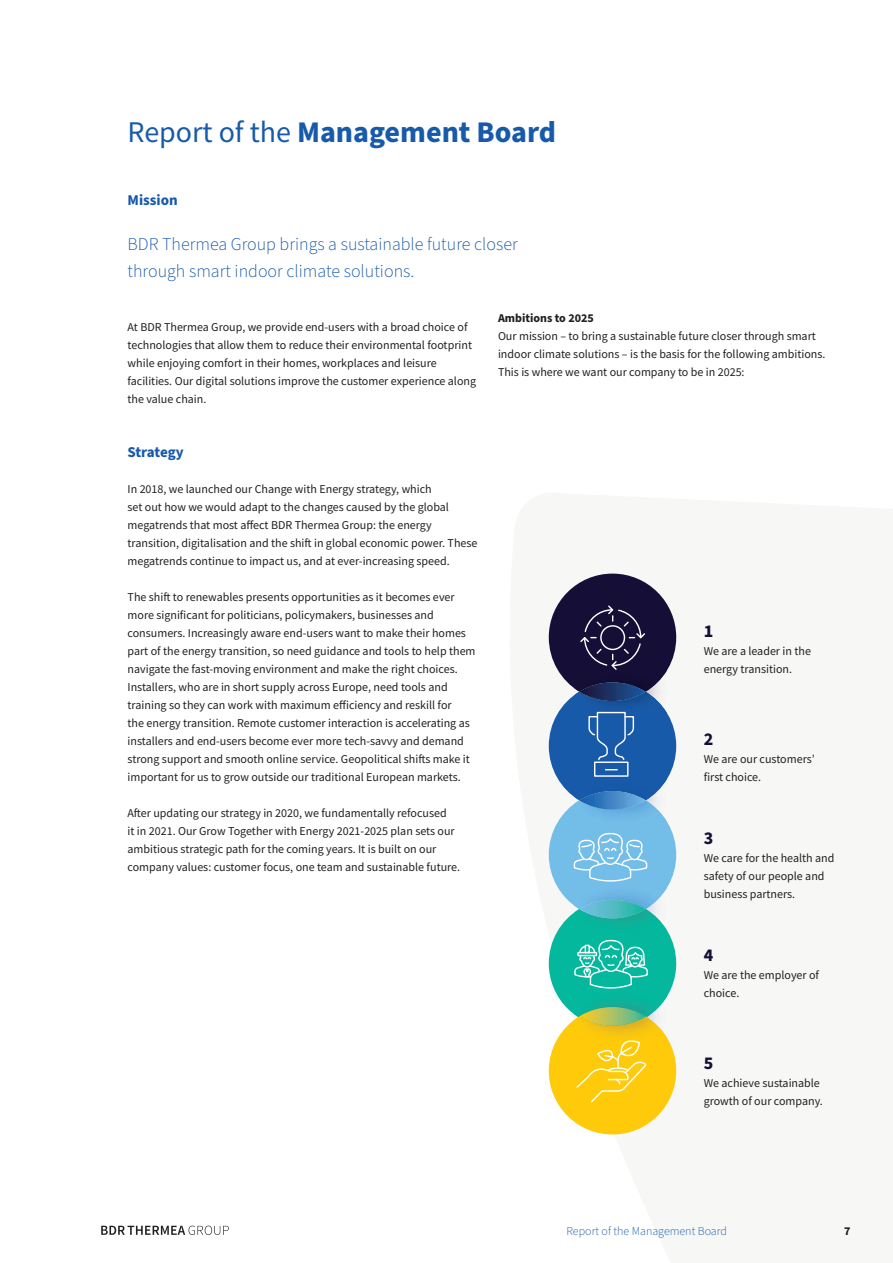
<style>
.page{position:relative;width:893px;height:1263px;background:#fff}
.page>*{position:absolute;margin:0;border:0;box-sizing:border-box;transform-origin:0 0}
.t1{font:700 30px "Source Sans Pro";color:#185aaa}
.t2{font:300 18px/27px "Source Sans Pro";color:#185aaa}
.t3{font:700 18px "Source Sans Pro";color:#150f37}
.t4{font:700 15px "Source Sans Pro";letter-spacing:-.02em;color:#185aaa}
.t5{font:700 15px "Source Sans Pro";color:#185aaa}
.t6{font:12px/18px "Source Sans Pro";color:#231f20}
.t7{font:300 12px "Source Sans Pro";color:#185aaa}
.t8{font:700 12px "Source Sans Pro";color:#231f20}
.s1{font-weight:400}
</style>
<div class="page">
<svg style="left:549px;top:574px;width:127px;height:560px"></svg>
<svg style="left:101px;top:1226px;width:128px;height:9px"></svg>
<h1 class="t1" style="left:128px;top:111px;width:430px"><span class="s1">Report of the</span> Management Board</h1>
<p class="t5" style="left:128px;top:189px;width:52px">Mission</p>
<h2 class="t2" style="left:128px;top:231px;width:392px">BDR Thermea Group brings a sustainable future closer through smart indoor climate solutions.</h2>
<p class="t6" style="left:128px;top:317px;width:350px">At BDR Thermea Group, we provide end-users with a broad choice of technologies that allow them to reduce their environmental footprint while enjoying comfort in their homes, workplaces and leisure facilities. Our digital solutions improve the customer experience along the value chain.</p>
<p class="t4" style="left:128px;top:441px;width:58px">Strategy</p>
<p class="t6" style="left:128px;top:479px;width:351px">In 2018, we launched our Change with Energy strategy, which<br>set out how we would adapt to the changes caused by the global megatrends that most affect BDR Thermea Group: the energy transition, digitalisation and the shift in global economic power. These megatrends continue to impact us, and at ever-increasing speed.</p>
<p class="t6" style="left:128px;top:587px;width:349px">The shift to renewables presents opportunities as it becomes ever more significant for politicians, policymakers, businesses and consumers. Increasingly aware end-users want to make their homes part of the energy transition, so need guidance and tools to help them navigate the fast-moving environment and make the right choices.<br>Installers, who are in short supply across Europe, need tools and training so they can work with maximum efficiency and reskill for<br>the energy transition. Remote customer interaction is accelerating as installers and end-users become ever more tech-savvy and demand strong support and smooth online service. Geopolitical shifts make it important for us to grow outside our traditional European markets.</p>
<p class="t6" style="left:128px;top:803px;width:334px">After updating our strategy in 2020, we fundamentally refocused<br>it in 2021. Our Grow Together with Energy 2021-2025 plan sets our ambitious strategic path for the coming years. It is built on our company values: customer focus, one team and sustainable future.</p>
<p class="t8" style="left:498px;top:309px;width:97px">Ambitions to 2025</p>
<p class="t6" style="left:498px;top:326px;width:329px">Our mission – to bring a sustainable future closer through smart indoor climate solutions – is the basis for the following ambitions.<br>This is where we want our company to be in 2025:</p>
<h2 class="t3" style="left:704px;top:618px;width:11px">1</h2>
<p class="t6" style="left:704px;top:641px;width:109px">We are a leader in the energy transition.</p>
<h2 class="t3" style="left:704px;top:726px;width:11px">2</h2>
<p class="t6" style="left:704px;top:749px;width:112px">We are our customers’ first choice.</p>
<h2 class="t3" style="left:704px;top:825px;width:11px">3</h2>
<p class="t6" style="left:704px;top:848px;width:132px">We care for the health and safety of our people and business partners.</p>
<h2 class="t3" style="left:704px;top:942px;width:11px">4</h2>
<p class="t6" style="left:704px;top:965px;width:117px">We are the employer of choice.</p>
<h2 class="t3" style="left:704px;top:1050px;width:11px">5</h2>
<p class="t6" style="left:704px;top:1073px;width:121px">We achieve sustainable growth of our company.</p>
<p class="t7" style="left:567px;top:1223px;width:162px">Report of the Management Board</p>
<p class="t8" style="left:844px;top:1223px;width:8px">7</p>
</div>
